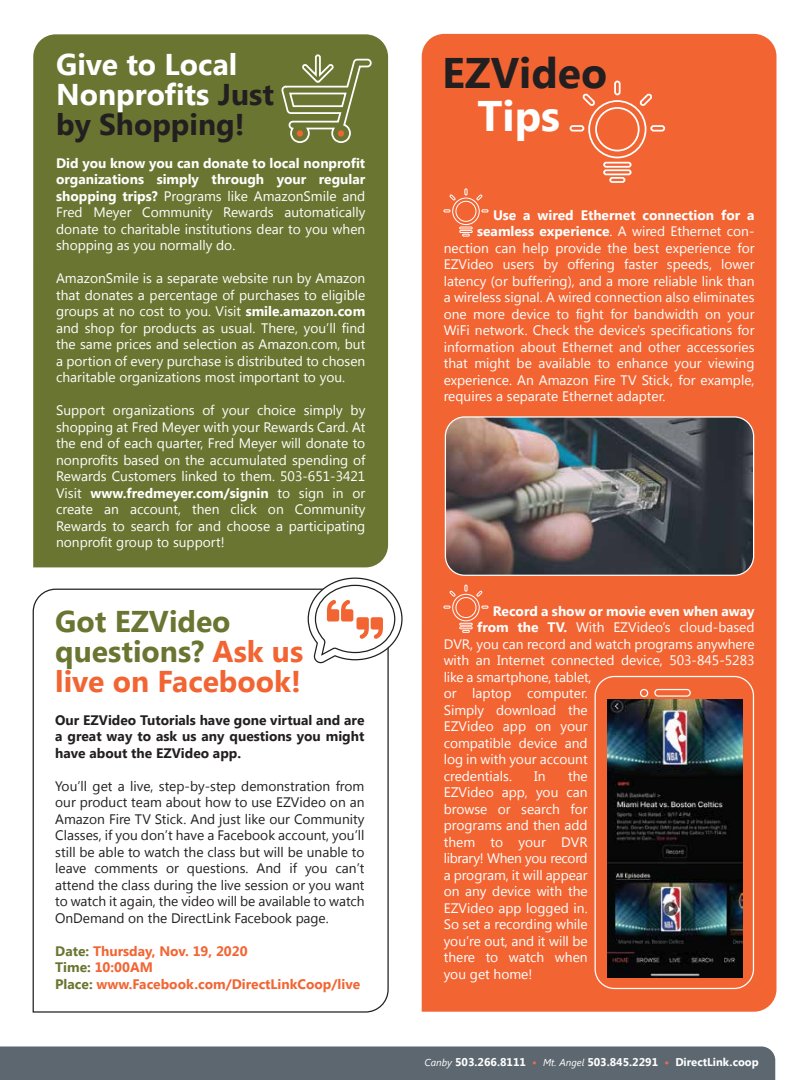
<style>
.page{position:relative;width:810px;height:1080px;background:#fff}
.page>*{position:absolute;margin:0;border:0;box-sizing:border-box;transform-origin:0 0}
.t1{font:700 42.75px "Segoe UI";color:#231f20}
.t2{font:700 42.75px "Segoe UI";color:#fff}
.t3{font:700 30px/30px "Segoe UI";color:#6b7532}
.t4{font:700 30px/30px "Segoe UI";color:#fff}
.t5{font:13.75px/16.5px "Segoe UI";color:#fff;text-align:justify}
.t6{font:13.75px/16.5px "Segoe UI";letter-spacing:-.005em;color:#231f20;text-align:justify}
.t7{font:700 13.75px/16.5px "Segoe UI";color:#231f20;text-align:justify}
.t8{font:700 13.75px/16.5px "Segoe UI";color:#f26533}
.t9{font:700 13.75px "Segoe UI";color:#fff}
.t10{font:700 11.25px "Segoe UI";color:#fff}
.s1{color:#231f20}
.s2{font-weight:700}
.s3{color:#f26533}
.s4{color:#6b7532}
.s5{font-weight:400;font-style:italic;font-size:10px}
.s6{color:#f26a54}
</style>
<div class="page">
<svg style="left:32px;top:588px;width:357px;height:425px"></svg>
<div style="left:33px;top:34px;width:355px;height:533px;background:#6b7532"></div>
<div style="left:0;top:1046px;width:775px;height:34px;background:#5d6770"></div>
<div style="left:422px;top:34px;width:355px;height:978px;background:#f26533"></div>
<svg style="left:569px;top:80px;width:97px;height:104px"></svg>
<svg style="left:443px;top:584px;width:46px;height:49px"></svg>
<svg style="left:443px;top:188px;width:46px;height:49px"></svg>
<img style="left:607px;top:699px;width:135px;height:278px">
<svg style="left:307px;top:577px;width:96px;height:87px"></svg>
<div style="left:595px;top:676px;width:159px;height:313px;border:1px solid #fff;border-radius:19px"></div>
<div style="left:654px;top:689px;width:37px;height:8px;border:1px solid #fff;border-radius:3px"></div>
<div style="left:640px;top:689px;width:8px;height:8px;border:1px solid #fff;border-radius:50%"></div>
<svg style="left:280px;top:54px;width:93px;height:90px"></svg>
<div style="left:297px;top:130px;width:6px;height:7px;background:#f26533;border-radius:50%"></div>
<div style="left:338px;top:130px;width:6px;height:7px;background:#f26533;border-radius:50%"></div>
<img style="left:445px;top:417px;width:309px;height:158px">
<div style="left:445px;top:416px;width:309px;height:160px;border:1px solid #fff;border-radius:19px"></div>
<h2 class="t4" style="left:56px;top:47px;width:220px">Give to Local<br>Nonprofits <span class="s1">Just by Shopping!</span></h2>
<p class="t5" style="left:56px;top:154px;width:311px"><span class="s2">Did you know you can donate to local nonprofit organizations simply through your regular shopping trips?</span> Programs like AmazonSmile and Fred Meyer Community Rewards automatically donate to charitable institutions dear to you when shopping as you normally do.</p>
<p class="t5" style="left:56px;top:269px;width:311px">AmazonSmile is a separate website run by Amazon that donates a percentage of purchases to eligible groups at no cost to you. Visit <span class="s2">smile.amazon.com </span>and shop for products as usual. There, you’ll find the same prices and selection as Amazon.com, but a portion of every purchase is distributed to chosen charitable organizations most important to you.</p>
<p class="t5" style="left:56px;top:401px;width:311px">Support organizations of your choice simply by shopping at Fred Meyer with your Rewards Card. At the end of each quarter, Fred Meyer will donate to nonprofits based on the accumulated spending of Rewards Customers linked to them. 503-651-3421<br>Visit <span class="s2">www.fredmeyer.com/signin</span> to sign in or create an account, then click on Community Rewards to search for and choose a participating nonprofit group to support!</p>
<h2 class="t3" style="left:55px;top:604px;width:250px">Got EZVideo questions? <span class="s3">Ask us live on Facebook!</span></h2>
<p class="t7" style="left:55px;top:711px;width:311px">Our EZVideo Tutorials have gone virtual and are a great way to ask us any questions you might have about the EZVideo app.</p>
<p class="t6" style="left:55px;top:777px;width:311px">You’ll get a live, step-by-step demonstration from our product team about how to use EZVideo on an Amazon Fire TV Stick. And just like our Community Classes, if you don’t have a Facebook account, you’ll still be able to watch the class but will be unable to leave comments or questions. And if you can’t attend the class during the live session or you want to watch it again, the video will be available to watch OnDemand on the DirectLink Facebook page.</p>
<p class="t8" style="left:55px;top:942px;width:306px"><span class="s4">Date:</span> Thursday, Nov. 19, 2020<br><span class="s4">Time:</span> 10:00AM<br><span class="s4">Place:</span> www.Facebook.com/DirectLinkCoop/live</p>
<h1 class="t1" style="left:442px;top:43px;width:167px">EZVideo</h1>
<h1 class="t2" style="left:477px;top:85px;width:84px">Tips</h1>
<p class="t9" style="left:493px;top:205px;width:263px">Use a wired Ethernet connection for a</p>
<p class="t5" style="left:477px;top:223px;width:279px"><span class="s2">seamless experience</span>. A wired Ethernet con-</p>
<p class="t5" style="left:444px;top:239px;width:312px">nection can help provide the best experience for</p>
<p class="t5" style="left:444px;top:256px;width:312px">EZVideo users by offering faster speeds, lower</p>
<p class="t5" style="left:444px;top:272px;width:312px">latency (or buffering), and a more reliable link than</p>
<p class="t5" style="left:444px;top:289px;width:312px">a wireless signal. A wired connection also eliminates</p>
<p class="t5" style="left:444px;top:305px;width:312px">one more device to fight for bandwidth on your</p>
<p class="t5" style="left:444px;top:322px;width:312px">WiFi network. Check the device's specifications for</p>
<p class="t5" style="left:444px;top:338px;width:312px">information about Ethernet and other accessories</p>
<p class="t5" style="left:444px;top:355px;width:312px">that might be available to enhance your viewing</p>
<p class="t5" style="left:444px;top:371px;width:312px">experience. An Amazon Fire TV Stick, for example,</p>
<p class="t5" style="left:444px;top:388px;width:223px">requires a separate Ethernet adapter.</p>
<p class="t9" style="left:493px;top:601px;width:263px">Record a show or movie even when away</p>
<p class="t5" style="left:477px;top:619px;width:279px"><span class="s2">from the TV.</span> With EZVideo’s cloud-based</p>
<p class="t5" style="left:444px;top:635px;width:312px">DVR, you can record and watch programs anywhere</p>
<p class="t5" style="left:444px;top:652px;width:312px">with an Internet connected device, 503-845-5283</p>
<p class="t5" style="left:444px;top:668px;width:149px">like a smartphone, tablet,</p>
<p class="t5" style="left:444px;top:685px;width:145px">or laptop computer.</p>
<p class="t5" style="left:444px;top:701px;width:145px">Simply download the</p>
<p class="t5" style="left:444px;top:718px;width:145px">EZVideo app on your</p>
<p class="t5" style="left:444px;top:734px;width:145px">compatible device and</p>
<p class="t5" style="left:444px;top:751px;width:145px">log in with your account</p>
<p class="t5" style="left:444px;top:767px;width:70px">credentials.</p>
<p class="t5" style="left:534px;top:767px;width:13px">In</p>
<p class="t5" style="left:444px;top:767px;width:145px;text-indent:124px">the EZVideo app, you can browse or search for programs and then add them to your DVR library! When you record a program, it will appear on any device with the EZVideo app logged in.<br>So set a recording while you’re out, and it will be there to watch when you get home!</p>
<p class="t10" style="left:424px;top:1054px;width:336px"><span class="s5">Canby</span> 503.266.8111 <span class="s6">•</span> <span class="s5">Mt. Angel</span> 503.845.2291 <span class="s6">•</span> DirectLink.coop</p>
</div>
